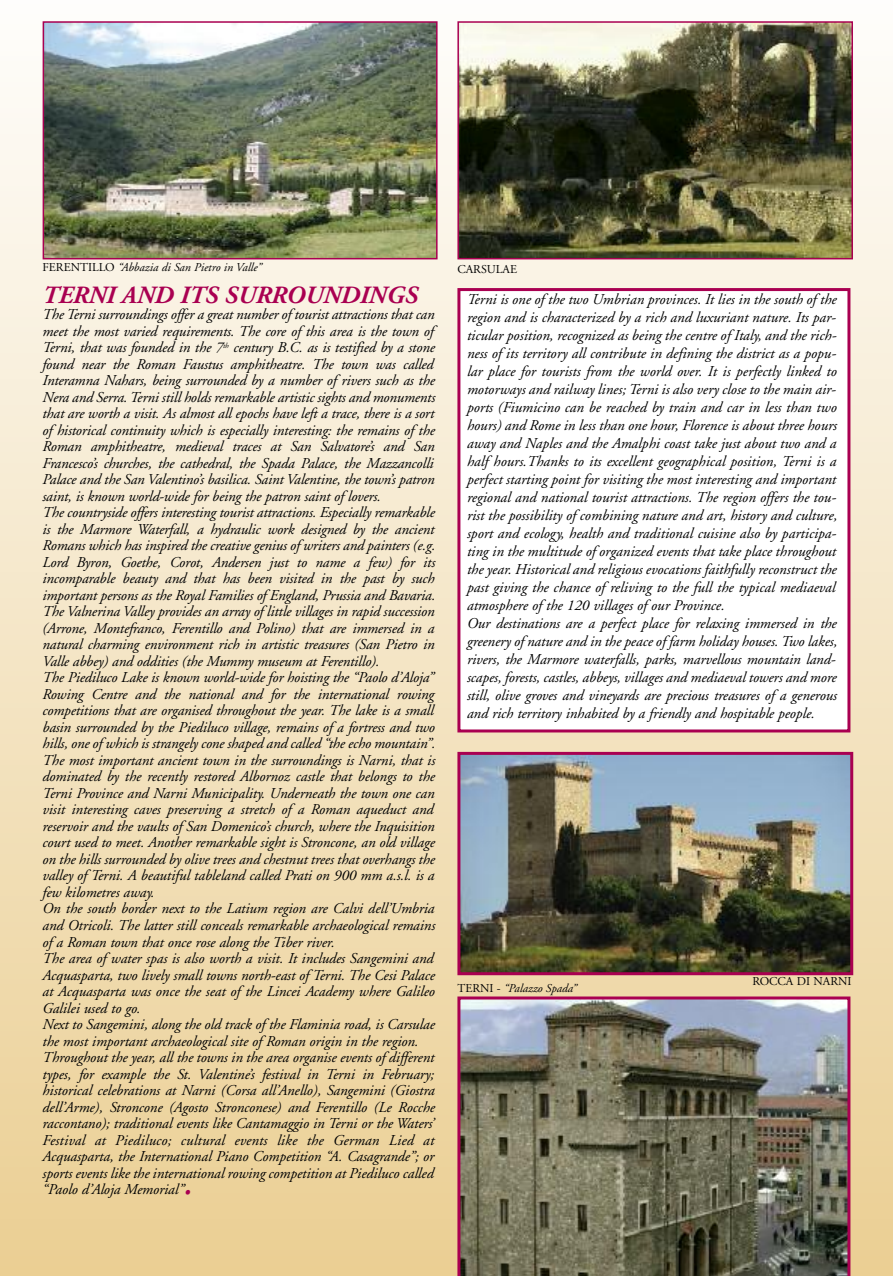
<style>
.page{position:relative;width:893px;height:1276px;background:#fff}
.page>*{position:absolute;margin:0;border:0;box-sizing:border-box;transform-origin:0 0}
.t1{font:italic 43.5px "Adobe Garamond";color:#a90051}
.t2{font:italic 700 24.75px "Adobe Garamond";letter-spacing:-.005em;color:#a90051}
.t3{font:italic 15px/16.5px "Adobe Garamond";letter-spacing:-.005em;color:#000}
.t4{font:italic 12px "Adobe Garamond";color:#000}
.t5{font:12px "Adobe Garamond";color:#000}
.s1{font-style:normal}
</style>
<div class="page">
<div style="left:0;top:0;width:893px;height:1276px;background:linear-gradient(to bottom,#fefcfb,#ebcf93)"></div>
<img style="left:461px;top:756px;width:388px;height:215px">
<div style="left:457px;top:752px;width:396px;height:223px;border:3px solid #a90051"></div>
<img style="left:457px;top:996px;width:393px;height:280px">
<img style="left:460px;top:24px;width:390px;height:232px">
<div style="left:457px;top:21px;width:396px;height:238px;border:2px solid #a90051"></div>
<img style="left:46px;top:24px;width:389px;height:232px">
<div style="left:43px;top:21px;width:395px;height:238px;border:2px solid #a90051"></div>
<div style="left:460px;top:291px;width:387px;height:438px;background:#fff"></div>
<div style="left:457px;top:288px;width:393px;height:444px;border:3px solid #a90051"></div>
<p class="t4" style="left:43px;top:263px;width:221px"><span class="s1">FERENTILLO</span> “Abbazia di San Pietro in Valle”</p>
<p class="t5" style="left:457px;top:264px;width:61px">CARSULAE</p>
<h2 class="t2" style="left:43px;top:285px;width:377px">TERNI AND ITS SURROUNDINGS</h2>
<p class="t3" style="left:43px;top:308px;width:395px">The Terni surroundings offer a great number of tourist attractions that can meet the most varied requirements. The core of this area is the town of Terni, that was founded in the 7<sup>th</sup> century B.C. as is testified by a stone found near the Roman Faustus amphitheatre. The town was called Interamna Nahars, being surrounded by a number of rivers such as the Nera and Serra. Terni still holds remarkable artistic sights and monuments that are worth a visit. As almost all epochs have left a trace, there is a sort of historical continuity which is especially interesting: the remains of the Roman amphitheatre, medieval traces at San Salvatore’s and San Francesco’s churches, the cathedral, the Spada Palace, the Mazzancolli Palace and the San Valentino’s basilica. Saint Valentine, the town’s patron saint, is known world-wide for being the patron saint of lovers.<br>The countryside offers interesting tourist attractions. Especially remarkable is the Marmore Waterfall, a hydraulic work designed by the ancient Romans which has inspired the creative genius of writers and painters (e.g.<br>Lord Byron, Goethe, Corot, Andersen just to name a few) for its incomparable beauty and that has been visited in the past by such important persons as the Royal Families of England, Prussia and Bavaria.<br>The Valnerina Valley provides an array of little villages in rapid succession (Arrone, Montefranco, Ferentillo and Polino) that are immersed in a natural charming environment rich in artistic treasures (San Pietro in Valle abbey) and oddities (the Mummy museum at Ferentillo).<br>The Piediluco Lake is known world-wide for hoisting the “Paolo d’Aloja” Rowing Centre and the national and for the international rowing competitions that are organised throughout the year. The lake is a small basin surrounded by the Piediluco village, remains of a fortress and two hills, one of which is strangely cone shaped and called “the echo mountain”.<br>The most important ancient town in the surroundings is Narni, that is dominated by the recently restored Albornoz castle that belongs to the Terni Province and Narni Municipality. Underneath the town one can visit interesting caves preserving a stretch of a Roman aqueduct and reservoir and the vaults of San Domenico’s church, where the Inquisition court used to meet. Another remarkable sight is Stroncone, an old village on the hills surrounded by olive trees and chestnut trees that overhangs the valley of Terni. A beautiful tableland called Prati on 900 mm a.s.l. is a few kilometres away.<br>On the south border next to the Latium region are Calvi dell’Umbria and Otricoli. The latter still conceals remarkable archaeological remains of a Roman town that once rose along the Tiber river.<br>The area of water spas is also worth a visit. It includes Sangemini and Acquasparta, two lively small towns north-east of Terni. The Cesi Palace at Acquasparta was once the seat of the Lincei Academy where Galileo Galilei used to go.<br>Next to Sangemini, along the old track of the Flaminia road, is Carsulae the most important archaeological site of Roman origin in the region.<br>Throughout the year, all the towns in the area organise events of different types, for example the St. Valentine’s festival in Terni in February; historical celebrations at Narni (Corsa all’Anello), Sangemini (Giostra dell’Arme), Stroncone (Agosto Stronconese) and Ferentillo (Le Rocche raccontano); traditional events like Cantamaggio in Terni or the Waters’ Festival at Piediluco; cultural events like the German Lied at Acquasparta, the International Piano Competition “A. Casagrande”; or sports events like the international rowing competition at Piediluco called “Paolo d’Aloja Memorial”</p>
<h1 class="t1" style="left:184px;top:1163px;width:12px">.</h1>
<p class="t3" style="left:467px;top:292px;width:372px;line-height:18px">Terni is one of the two Umbrian provinces. It lies in the south of the region and is characterized by a rich and luxuriant nature. Its par&shy;ticular position, recognized as being the centre of Italy, and the rich&shy;ness of its territory all contribute in defining the district as a popu&shy;lar place for tourists from the world over. It is perfectly linked to motorways and railway lines; Terni is also very close to the main air&shy;ports (Fiumicino can be reached by train and car in less than two hours) and Rome in less than one hour, Florence is about three hours away and Naples and the Amalphi coast take just about two and a half hours.Thanks to its excellent geographical position, Terni is a perfect starting point for visiting the most interesting and important regional and national tourist attractions. The region offers the tou&shy;rist the possibility of combining nature and art, history and culture, sport and ecology, health and traditional cuisine also by participa&shy;ting in the multitude of organized events that take place throughout the year. Historical and religious evocations faithfully reconstruct the past giving the chance of reliving to the full the typical mediaeval atmosphere of the 120 villages of our Province.<br>Our destinations are a perfect place for relaxing immersed in the greenery of nature and in the peace of farm holiday houses. Two lakes, rivers, the Marmore waterfalls, parks, marvellous mountain land&shy;scapes, forests, castles, abbeys, villages and mediaeval towers and more still, olive groves and vineyards are precious treasures of a generous and rich territory inhabited by a friendly and hospitable people.</p>
<p class="t4" style="left:457px;top:983px;width:121px"><span class="s1">TERNI -</span> “Palazzo Spada”</p>
<p class="t5" style="left:752px;top:976px;width:101px">ROCCA DI NARNI</p>
</div>
